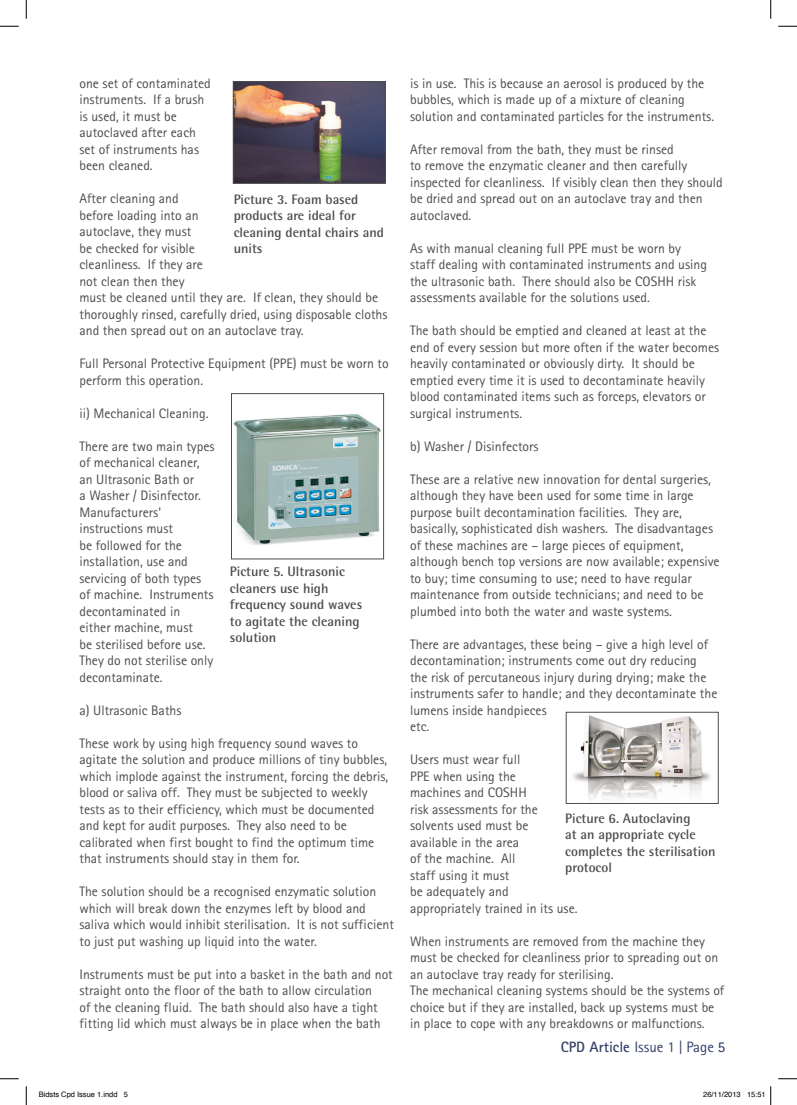
<style>
.page{position:relative;width:797px;height:1105px;background:#fff}
.page>*{position:absolute;margin:0;border:0;box-sizing:border-box;transform-origin:0 0}
.t1{font:15px "Rotis Sans Serif Std";color:#364169}
.t2{font:13.75px/16.5px "Rotis Sans Serif Std";color:#4b4c4d}
.t3{font:700 13.75px/16.5px "Rotis Semi Sans Std";color:#4b4c4d}
.t4{font:7.5px "Helvetica";color:#000}
.s1{font-weight:700}
.s2{color:#1a2d5a}
</style>
<div class="page">
<img style="left:233px;top:414px;width:148px;height:131px">
<div style="left:231px;top:393px;width:153px;height:166px;border:1px solid #4b4c4d"></div>
<img style="left:573px;top:715px;width:138px;height:85px">
<div style="left:565px;top:712px;width:153px;height:92px;border:1px solid #4b4c4d"></div>
<img style="left:235px;top:83px;width:149px;height:99px">
<div style="left:233px;top:81px;width:153px;height:103px;border:1px solid #4b4c4d"></div>
<svg style="left:0;top:25px;width:19px;height:2px"></svg>
<svg style="left:778px;top:25px;width:19px;height:2px"></svg>
<svg style="left:0;top:1078px;width:19px;height:1px"></svg>
<svg style="left:778px;top:1078px;width:19px;height:1px"></svg>
<svg style="left:25px;top:0;width:2px;height:19px"></svg>
<svg style="left:25px;top:1086px;width:2px;height:19px"></svg>
<svg style="left:770px;top:0;width:1px;height:19px"></svg>
<svg style="left:770px;top:1086px;width:1px;height:19px"></svg>
<p class="t2" style="left:79px;top:75px;width:133px">one set of contaminated instruments. If a brush is used, it must be autoclaved after each set of instruments has been cleaned.</p>
<p class="t2" style="left:79px;top:190px;width:310px">After cleaning and<br>before loading into an<br>autoclave, they must<br>be checked for visible<br>cleanliness. If they are<br>not clean then they<br>must be cleaned until they are. If clean, they should be thoroughly rinsed, carefully dried, using disposable cloths and then spread out on an autoclave tray.</p>
<p class="t2" style="left:79px;top:355px;width:311px">Full Personal Protective Equipment (PPE) must be worn to perform this operation.</p>
<p class="t2" style="left:79px;top:405px;width:131px">ii) Mechanical Cleaning.</p>
<p class="t2" style="left:79px;top:438px;width:137px">There are two main types of mechanical cleaner, an Ultrasonic Bath or<br>a Washer / Disinfector.<br>Manufacturers’ instructions must<br>be followed for the installation, use and servicing of both types of machine. Instruments decontaminated in either machine, must<br>be sterilised before use.<br>They do not sterilise only decontaminate.</p>
<p class="t2" style="left:79px;top:702px;width:104px">a) Ultrasonic Baths</p>
<p class="t2" style="left:79px;top:735px;width:310px">These work by using high frequency sound waves to agitate the solution and produce millions of tiny bubbles, which implode against the instrument, forcing the debris, blood or saliva off. They must be subjected to weekly tests as to their efficiency, which must be documented and kept for audit purposes. They also need to be calibrated when first bought to find the optimum time that instruments should stay in them for.</p>
<p class="t2" style="left:79px;top:883px;width:316px">The solution should be a recognised enzymatic solution which will break down the enzymes left by blood and saliva which would inhibit sterilisation. It is not sufficient to just put washing up liquid into the water.</p>
<p class="t2" style="left:79px;top:966px;width:315px">Instruments must be put into a basket in the bath and not straight onto the floor of the bath to allow circulation<br>of the cleaning fluid. The bath should also have a tight fitting lid which must always be in place when the bath</p>
<p class="t3" style="left:234px;top:191px;width:152px">Picture 3. Foam based products are ideal for cleaning dental chairs and units</p>
<p class="t3" style="left:230px;top:563px;width:134px">Picture 5. Ultrasonic cleaners use high frequency sound waves to agitate the cleaning solution</p>
<p class="t2" style="left:410px;top:75px;width:305px">is in use. This is because an aerosol is produced by the bubbles, which is made up of a mixture of cleaning solution and contaminated particles for the instruments.</p>
<p class="t2" style="left:410px;top:141px;width:314px">After removal from the bath, they must be rinsed<br>to remove the enzymatic cleaner and then carefully inspected for cleanliness. If visibly clean then they should be dried and spread out on an autoclave tray and then autoclaved.</p>
<p class="t2" style="left:410px;top:240px;width:298px">As with manual cleaning full PPE must be worn by staff dealing with contaminated instruments and using the ultrasonic bath. There should also be COSHH risk assessments available for the solutions used.</p>
<p class="t2" style="left:410px;top:322px;width:310px">The bath should be emptied and cleaned at least at the end of every session but more often if the water becomes heavily contaminated or obviously dirty. It should be emptied every time it is used to decontaminate heavily blood contaminated items such as forceps, elevators or surgical instruments.</p>
<p class="t2" style="left:410px;top:438px;width:130px">b) Washer / Disinfectors</p>
<p class="t2" style="left:410px;top:471px;width:311px">These are a relative new innovation for dental surgeries, although they have been used for some time in large purpose built decontamination facilities. They are, basically, sophisticated dish washers. The disadvantages of these machines are – large pieces of equipment, although bench top versions are now available; expensive to buy; time consuming to use; need to have regular maintenance from outside technicians; and need to be plumbed into both the water and waste systems.</p>
<p class="t2" style="left:410px;top:636px;width:309px">There are advantages, these being – give a high level of decontamination; instruments come out dry reducing the risk of percutaneous injury during drying; make the instruments safer to handle; and they decontaminate the lumens inside handpieces<br>etc.</p>
<p class="t2" style="left:410px;top:751px;width:169px">Users must wear full<br>PPE when using the<br>machines and COSHH<br>risk assessments for the solvents used must be available in the area<br>of the machine. All<br>staff using it must<br>be adequately and appropriately trained in its use.</p>
<p class="t2" style="left:410px;top:933px;width:310px">When instruments are removed from the machine they must be checked for cleanliness prior to spreading out on an autoclave tray ready for sterilising.</p>
<p class="t2" style="left:410px;top:982px;width:316px">The mechanical cleaning systems should be the systems of choice but if they are installed, back up systems must be in place to cope with any breakdowns or malfunctions.</p>
<p class="t3" style="left:565px;top:809px;width:152px">Picture 6. Autoclaving<br>at an appropriate cycle completes the sterilisation protocol</p>
<p class="t1" style="left:560px;top:1038px;width:166px"><span class="s1">CPD Article</span> Issue 1 | Page <span class="s2">5</span></p>
<p class="t4" style="left:39px;top:1089px;width:91px">Bidsts Cpd Issue 1.indd 5</p>
<p class="t4" style="left:703px;top:1089px;width:64px">26/11/2013 15:51</p>
</div>
